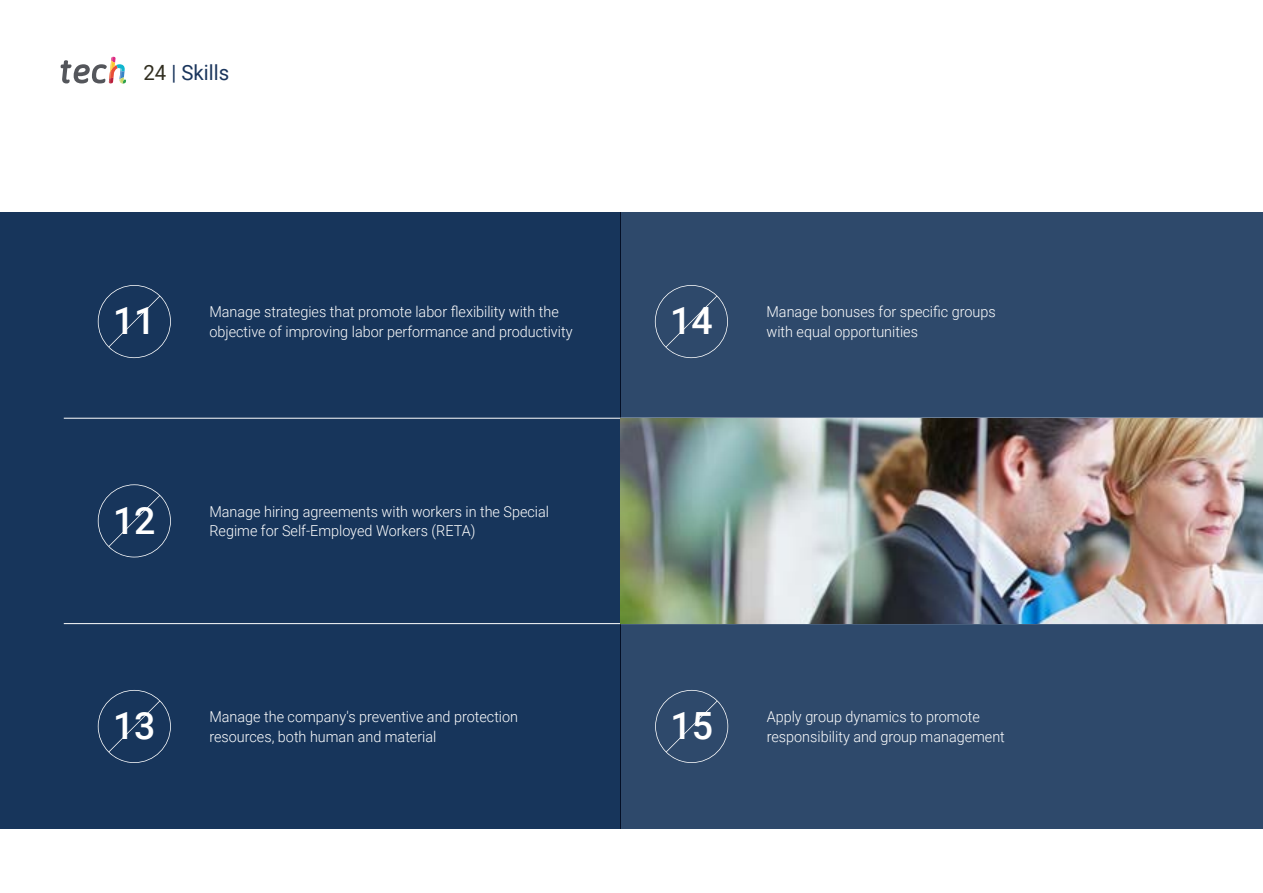
<style>
.page{position:relative;width:1263px;height:893px;background:#fff}
.page>*{position:absolute;margin:0;border:0;box-sizing:border-box;transform-origin:0 0}
.t1{font:500 37.5px "Roboto";color:#fff}
.t2{font:21px "Roboto";color:#1a355c}
.t3{font:300 15px/19.5px "Roboto";color:#fff;scale:.96 1}
.s1{color:#312e20}
</style>
<div class="page">
<svg style="left:61px;top:57px;width:65px;height:27px"></svg>
<div style="left:0;top:213px;width:621px;height:616px;background:#17355b"></div>
<div style="left:621px;top:213px;width:642px;height:616px;background:#2e496b"></div>
<svg style="left:98px;top:690px;width:73px;height:73px"></svg>
<svg style="left:655px;top:690px;width:73px;height:73px"></svg>
<svg style="left:655px;top:285px;width:73px;height:73px"></svg>
<hr style="left:64px;top:418px;width:1199px;height:1px;background:#fff">
<hr style="left:64px;top:623px;width:1199px;height:1px;background:#fff">
<svg style="left:98px;top:285px;width:73px;height:73px"></svg>
<svg style="left:98px;top:484px;width:73px;height:73px"></svg>
<img style="left:621px;top:418px;width:642px;height:206px">
<h2 class="t2" style="left:144px;top:57px;width:87px"><span class="s1">24</span> | Skills</h2>
<h1 class="t1" style="left:113px;top:295px;width:44px">11</h1>
<p class="t3" style="left:209px;top:302px;width:380px">Manage strategies that promote labor flexibility with the objective of improving labor performance and productivity</p>
<h1 class="t1" style="left:113px;top:494px;width:44px">12</h1>
<p class="t3" style="left:209px;top:501px;width:355px">Manage hiring agreements with workers in the Special<br>Regime for Self-Employed Workers (RETA)</p>
<h1 class="t1" style="left:113px;top:700px;width:44px">13</h1>
<p class="t3" style="left:209px;top:707px;width:323px">Manage the company's preventive and protection</p>
<p class="t3" style="left:209px;top:726px;width:238px">resources, both human and material</p>
<h1 class="t1" style="left:670px;top:295px;width:44px">14</h1>
<p class="t3" style="left:766px;top:302px;width:240px">Manage bonuses for specific groups with equal opportunities</p>
<h1 class="t1" style="left:670px;top:700px;width:44px">15</h1>
<p class="t3" style="left:767px;top:707px;width:249px">Apply group dynamics to promote responsibility and group management</p>
</div>
